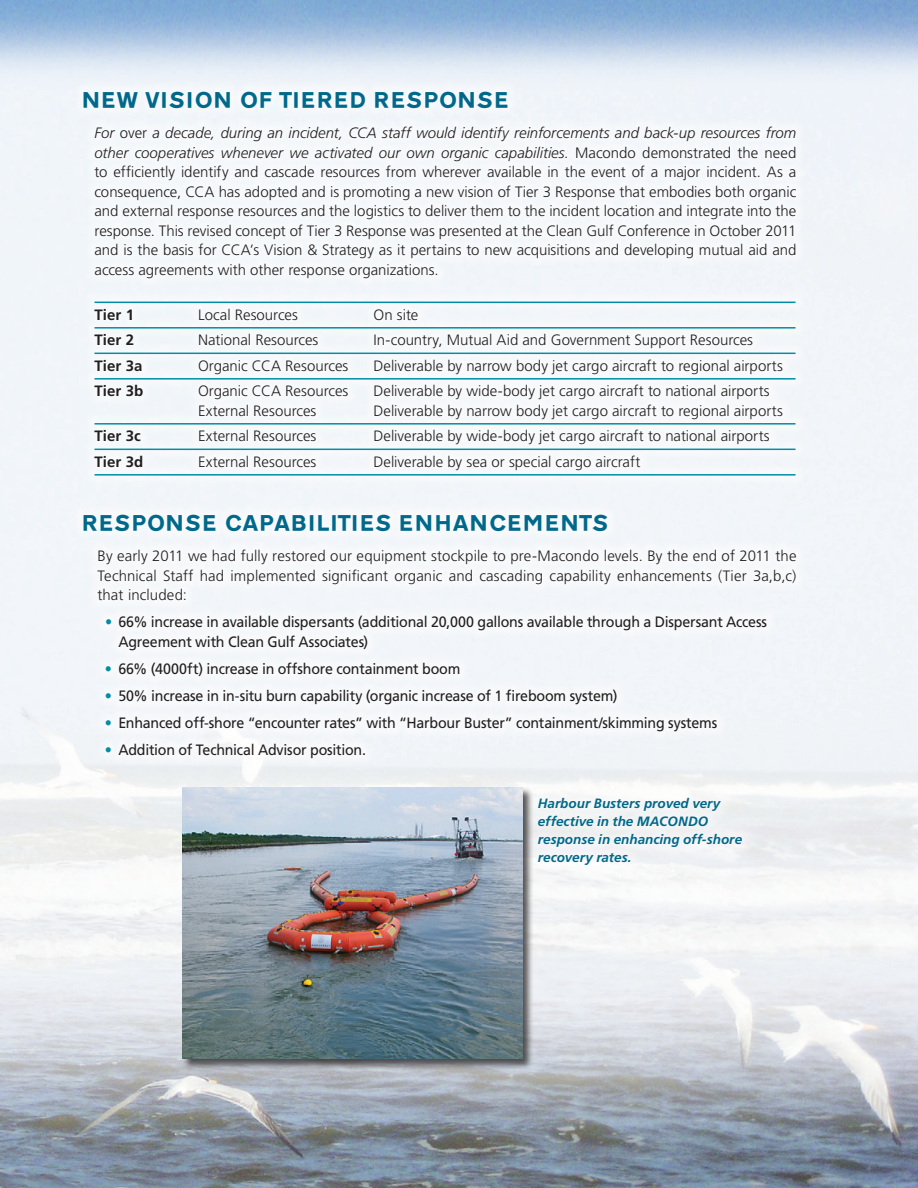
<style>
.page{position:relative;width:918px;height:1188px;background:#fff}
.page>*{position:absolute;margin:0;border:0;box-sizing:border-box;transform-origin:0 0}
.t1{font:800 21px "Transport";letter-spacing:-.005em;color:#00688a;scale:1.05 1}
.t2{font:300 15px/19.5px "Frutiger";color:#231f20;text-align:justify}
.t3{font:15px/20.2px "Frutiger";letter-spacing:-.015em;color:#231f20;scale:.95 1}
.t4{font:700 15px "Frutiger";letter-spacing:.005em;color:#231f20}
.t5{font:italic 700 13.5px/18px "Frutiger";color:#00688a}
.s1{font-style:italic}
.s2{color:#008da8}
</style>
<div class="page">
<img style="left:0;top:0;width:918px;height:1188px">
<div style="left:71px;top:78px;width:734px;height:689px;background:#f5f8fb"></div>
<hr style="left:94px;top:302px;width:702px;height:1px;background:#008da8">
<hr style="left:94px;top:327px;width:702px;height:2px;background:#008da8">
<hr style="left:94px;top:353px;width:702px;height:1px;background:#008da8">
<hr style="left:94px;top:378px;width:702px;height:2px;background:#008da8">
<hr style="left:94px;top:423px;width:702px;height:2px;background:#008da8">
<hr style="left:94px;top:449px;width:702px;height:1px;background:#008da8">
<hr style="left:94px;top:474px;width:702px;height:2px;background:#008da8">
<div style="left:522px;top:782px;width:232px;height:94px;background:#f4f5f6"></div>
<div style="left:182px;top:787px;width:352px;height:283px;background:#231f20;opacity:.75"></div>
<img style="left:183px;top:788px;width:340px;height:270px">
<h1 class="t1" style="left:81px;top:87px;width:73px">NEW VISI</h1>
<h1 class="t1" style="left:193px;top:87px;width:302px">ON OF TI ERED RESPONSE</h1>
<p class="t2" style="left:94px;top:123px;width:703px"><span class="s1">For</span> over <span class="s1">a decade, during an incident, CCA staff would identify reinforcements and back-up resources from other cooperatives whenever we activated our own organic capabilities.</span> Macondo demonstrated the need to efficiently identify and cascade resources from wherever available in the event of a major incident. As a consequence, CCA has adopted and is promoting a new vision of Tier 3 Response that embodies both organic and external response resources and the logistics to deliver them to the incident location and integrate into the response. This revised concept of Tier 3 Response was presented at the Clean Gulf Conference in October 2011 and is the basis for CCA’s Vision &amp; Strategy as it pertains to new acquisitions and developing mutual aid and access agreements with other response organizations.</p>
<p class="t4" style="left:94px;top:306px;width:41px">Tier 1</p>
<p class="t2" style="left:198px;top:305px;width:101px">Local Resources</p>
<p class="t2" style="left:374px;top:305px;width:46px">On site</p>
<p class="t4" style="left:94px;top:331px;width:41px">Tier 2</p>
<p class="t2" style="left:198px;top:330px;width:122px">National Resources</p>
<p class="t2" style="left:374px;top:330px;width:381px">In-country, Mutual Aid and Government Support Resources</p>
<p class="t4" style="left:94px;top:357px;width:49px">Tier 3a</p>
<p class="t2" style="left:198px;top:356px;width:152px">Organic CCA Resources</p>
<p class="t2" style="left:374px;top:356px;width:411px">Deliverable by narrow body jet cargo aircraft to regional airports</p>
<p class="t4" style="left:94px;top:382px;width:50px">Tier 3b</p>
<p class="t2" style="left:198px;top:381px;width:152px">Organic CCA Resources</p>
<p class="t2" style="left:374px;top:381px;width:398px">Deliverable by wide-body jet cargo aircraft to national airports</p>
<p class="t2" style="left:198px;top:401px;width:120px">External Resources</p>
<p class="t2" style="left:374px;top:401px;width:411px">Deliverable by narrow body jet cargo aircraft to regional airports</p>
<p class="t4" style="left:94px;top:427px;width:48px">Tier 3c</p>
<p class="t2" style="left:198px;top:426px;width:120px">External Resources</p>
<p class="t2" style="left:374px;top:426px;width:398px">Deliverable by wide-body jet cargo aircraft to national airports</p>
<p class="t4" style="left:94px;top:453px;width:50px">Tier 3d</p>
<p class="t2" style="left:198px;top:452px;width:120px">External Resources</p>
<p class="t2" style="left:374px;top:452px;width:268px">Deliverable by sea or special cargo aircraft</p>
<h1 class="t1" style="left:81px;top:510px;width:502px">RESPONSE CAPABI LITI ES ENHANCEM ENTS</h1>
<p class="t2" style="left:98px;top:546px;width:701px">By early 2011 we had fully restored our equipment stockpile to pre-Macondo levels. By the end of 2011 the Technical Staff had implemented significant organic and cascading capability enhancements (Tier 3a,b,c) that included:</p>
<p class="t3" style="left:118px;top:612px;width:684px;text-indent:-13px"><span class="s2">•</span> 66% increase in available dispersants (additional 20,000 gallons available through a Dispersant Access<br>Agreement with Clean Gulf Associates)</p>
<p class="t3" style="left:105px;top:659px;width:376px"><span class="s2">•</span> 66% (4000ft) increase in offshore containment boom</p>
<p class="t3" style="left:105px;top:686px;width:541px"><span class="s2">•</span> 50% increase in in-situ burn capability (organic increase of 1 fireboom system)</p>
<p class="t3" style="left:105px;top:713px;width:646px"><span class="s2">•</span> Enhanced off-shore “encounter rates” with “Harbour Buster” containment/skimming systems</p>
<p class="t3" style="left:105px;top:740px;width:276px"><span class="s2">•</span> Addition of Technical Advisor position.</p>
<p class="t5" style="left:538px;top:794px;width:206px">Harbour Busters proved very effective in the MACONDO response in enhancing off-shore recovery rates.</p>
</div>
